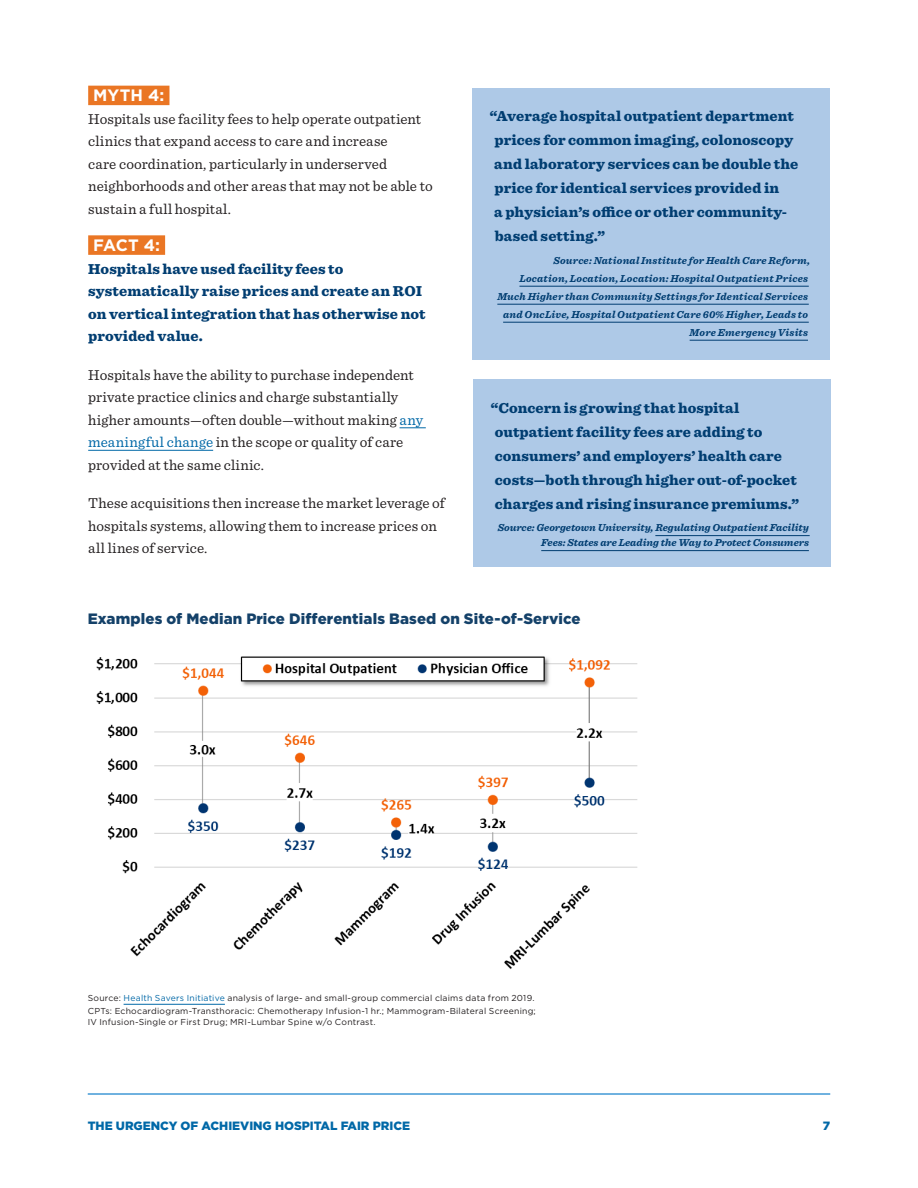
<style>
.page{position:relative;width:918px;height:1188px;background:#fff}
.page>*{position:absolute;margin:0;border:0;box-sizing:border-box;transform-origin:0 0}
.t1{font:700 16.5px "Gotham";letter-spacing:.005em;color:#fff}
.t2{font:15px/22.5px "Sentinel";letter-spacing:.005em;color:#231f20}
.t3{font:900 15px/24px "Sentinel";letter-spacing:.005em;color:#003d71}
.t4{font:900 15px "Gotham";letter-spacing:.01em;color:#144169}
.t5{font:900 12px "Gotham";letter-spacing:-.005em;color:#0168a7}
.t6{font:italic 700 10.5px/18px "Sentinel";letter-spacing:.015em;color:#003d71;text-align:right}
.t7{font:8.7px/13.2px "Gotham";letter-spacing:.025em;color:#231f20}
.s1{color:#0168a7}
</style>
<div class="page">
<hr style="left:88px;top:1093px;width:742px;height:2px;background:#0076c8">
<div style="left:88px;top:86px;width:81px;height:19px;background:#ea7624"></div>
<div style="left:88px;top:235px;width:77px;height:20px;background:#ea7624"></div>
<svg style="left:400px;top:428px;width:26px;height:1px"></svg>
<hr style="left:88px;top:450px;width:125px;height:1px;background:#0168a7">
<div style="left:472px;top:88px;width:358px;height:272px;background:#aec9e7"></div>
<hr style="left:519px;top:286px;width:290px;height:1px;background:#003d71">
<hr style="left:497px;top:304px;width:312px;height:1px;background:#003d71">
<hr style="left:503px;top:322px;width:306px;height:1px;background:#003d71">
<hr style="left:690px;top:340px;width:118px;height:1px;background:#003d71">
<div style="left:473px;top:380px;width:358px;height:187px;background:#aec9e7"></div>
<hr style="left:655px;top:535px;width:155px;height:1px;background:#003d71">
<hr style="left:541px;top:550px;width:268px;height:1px;background:#003d71">
<hr style="left:124px;top:1004px;width:101px;height:1px;background:#0168a7">
<img style="left:96px;top:656px;width:542px;height:313px">
<p class="t1" style="left:93px;top:85px;width:73px">MYTH 4:</p>
<p class="t2" style="left:88px;top:107px;width:346px">Hospitals use facility fees to help operate outpatient clinics that expand access to care and increase<br>care coordination, particularly in underserved neighborhoods and other areas that may not be able to sustain a full hospital.</p>
<p class="t1" style="left:93px;top:234px;width:69px">FACT 4:</p>
<p class="t3" style="left:88px;top:257px;width:339px;line-height:22.5px">Hospitals have used facility fees to systematically raise prices and create an ROI on vertical integration that has otherwise not provided value.</p>
<p class="t2" style="left:88px;top:363px;width:336px">Hospitals have the ability to purchase independent private practice clinics and charge substantially higher amounts—often double—without making <span class="s1">any meaningful change</span> in the scope or quality of care provided at the same clinic.</p>
<p class="t2" style="left:88px;top:491px;width:358px">These acquisitions then increase the market leverage of hospitals systems, allowing them to increase prices on all lines of service.</p>
<p class="t3" style="left:494px;top:104px;width:306px;text-indent:-5px">“Average hospital outpatient department prices for common imaging, colonoscopy and laboratory services can be double the price for identical services provided in<br>a physician’s office or other community&shy;based setting.”</p>
<p class="t6" style="left:497px;top:251px;width:314px">Source: National Institute for Health Care Reform,<br>Location, Location, Location: Hospital Outpatient Prices Much Higher than Community Settings for Identical Services and OncLive, Hospital Outpatient Care 60% Higher, Leads to More Emergency Visits</p>
<p class="t3" style="left:491px;top:395px;width:310px">“Concern is growing that hospital outpatient facility fees are adding to consumers’ and employers’ health care costs—both through higher out-of-pocket charges and rising insurance premiums.”</p>
<p class="t6" style="left:498px;top:520px;width:313px;line-height:15px">Source: Georgetown University, Regulating Outpatient Facility<br>Fees: States are Leading the Way to Protect Consumers</p>
<p class="t4" style="left:88px;top:608px;width:494px">Examples of Median Price Differentials Based on Site-of-Service</p>
<p class="t7" style="left:88px;top:991px;width:450px">Source: <span class="s1">Health Savers Initiative</span> analysis of large- and small-group commercial claims data from 2019.<br>CPTs: Echocardiogram-Transthoracic: Chemotherapy Infusion-1 hr.; Mammogram-Bilateral Screening;</p>
<p class="t7" style="left:88px;top:1015px;width:289px">IV Infusion-Single or First Drug; MRI-Lumbar Spine w/o Contrast.</p>
<p class="t5" style="left:88px;top:1117px;width:324px">THE URGENCY OF ACHIEVING HOSPITAL FAIR PRICE</p>
<p class="t5" style="left:823px;top:1117px;width:9px">7</p>
</div>
